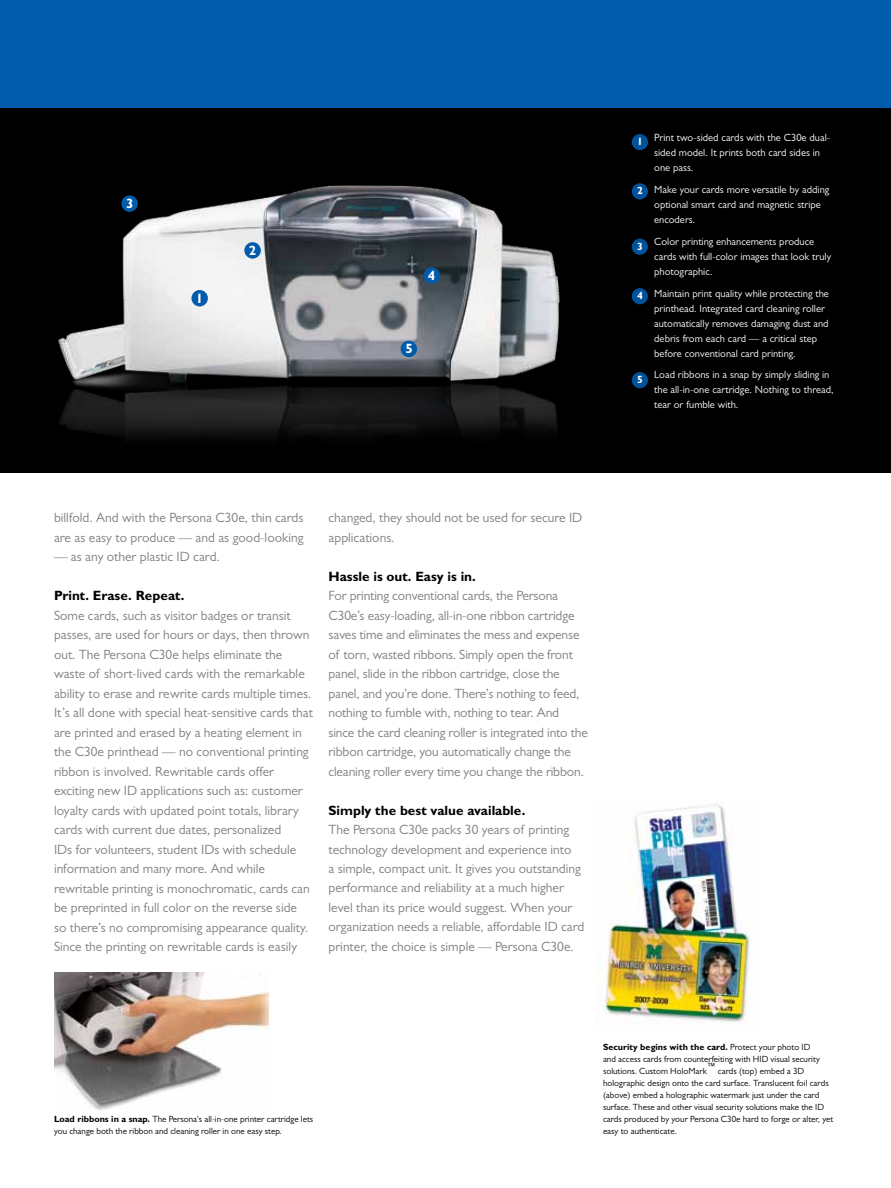
<style>
.page{position:relative;width:891px;height:1188px;background:#fff}
.page>*{position:absolute;margin:0;border:0;box-sizing:border-box;transform-origin:0 0}
.t1{font:13.5px/19.5px "Gill Sans MT Pro";color:#7e8083}
.t2{font:700 13.5px "Gill Sans MT Pro";color:#000}
.t3{font:700 13.5px "Gill Sans MT Pro";color:#fff}
.t4{font:10.5px/15px "Gill Sans MT Pro";color:#fff}
.t5{font:700 10.5px "Gill Sans MT Pro";color:#fff}
.t6{font:9px/12px "Gill Sans MT Pro";color:#000}
.s1{font-weight:700}
</style>
<div class="page">
<img style="left:602px;top:804px;width:148px;height:220px">
<div style="left:0;top:0;width:891px;height:108px;background:#005baa"></div>
<img style="left:54px;top:972px;width:214px;height:138px">
<div style="left:0;top:108px;width:891px;height:365px;background:#000"></div>
<img style="left:58px;top:185px;width:502px;height:252px">
<div style="left:191px;top:290px;width:17px;height:16px;background:#005baa;border-radius:50%"></div>
<div style="left:121px;top:195px;width:17px;height:17px;background:#005baa;border-radius:50%"></div>
<div style="left:424px;top:267px;width:16px;height:17px;background:#005baa;border-radius:50%"></div>
<div style="left:401px;top:341px;width:16px;height:16px;background:#005baa;border-radius:50%"></div>
<div style="left:244px;top:242px;width:17px;height:17px;background:#005baa;border-radius:50%"></div>
<div style="left:632px;top:134px;width:16px;height:16px;background:#00529b;border-radius:50%"></div>
<div style="left:632px;top:288px;width:16px;height:16px;background:#00529b;border-radius:50%"></div>
<div style="left:632px;top:239px;width:16px;height:16px;background:#00529b;border-radius:50%"></div>
<div style="left:632px;top:183px;width:16px;height:16px;background:#00529b;border-radius:50%"></div>
<div style="left:632px;top:372px;width:16px;height:16px;background:#00529b;border-radius:50%"></div>
<p class="t3" style="left:126px;top:195px;width:9px">3</p>
<p class="t3" style="left:196px;top:290px;width:9px">1</p>
<p class="t3" style="left:249px;top:242px;width:9px">2</p>
<p class="t3" style="left:428px;top:267px;width:9px">4</p>
<p class="t3" style="left:405px;top:340px;width:9px">5</p>
<p class="t5" style="left:637px;top:135px;width:7px">1</p>
<p class="t5" style="left:637px;top:184px;width:7px">2</p>
<p class="t5" style="left:637px;top:240px;width:7px">3</p>
<p class="t5" style="left:637px;top:289px;width:7px">4</p>
<p class="t5" style="left:637px;top:373px;width:7px">5</p>
<p class="t4" style="left:654px;top:130px;width:177px">Print two-sided cards with the C30e dual&shy;sided model. It prints both card sides in one pass.</p>
<p class="t4" style="left:654px;top:182px;width:177px">Make your cards more versatile by adding optional smart card and magnetic stripe encoders.</p>
<p class="t4" style="left:654px;top:234px;width:179px">Color printing enhancements produce cards with full-color images that look truly photographic.</p>
<p class="t4" style="left:654px;top:286px;width:176px">Maintain print quality while protecting the printhead. Integrated card cleaning roller automatically removes damaging dust and debris from each card — a critical step before conventional card printing.</p>
<p class="t4" style="left:654px;top:367px;width:181px">Load ribbons in a snap by simply sliding in the all-in-one cartridge. Nothing to thread, tear or fumble with.</p>
<p class="t1" style="left:54px;top:508px;width:251px">billfold. And with the Persona C30e, thin cards are as easy to produce — and as good-looking</p>
<p class="t1" style="left:54px;top:547px;width:167px">— as any other plastic ID card.</p>
<p class="t2" style="left:54px;top:587px;width:132px">Print. Erase. Repeat.</p>
<p class="t1" style="left:54px;top:605px;width:261px">Some cards, such as visitor badges or transit passes, are used for hours or days, then thrown out. The Persona C30e helps eliminate the waste of short-lived cards with the remarkable ability to erase and rewrite cards multiple times.<br>It’s all done with special heat-sensitive cards that are printed and erased by a heating element in the C30e printhead — no conventional printing ribbon is involved. Rewritable cards offer exciting new ID applications such as: customer loyalty cards with updated point totals, library cards with current due dates, personalized<br>IDs for volunteers, student IDs with schedule information and many more. And while rewritable printing is monochromatic, cards can be preprinted in full color on the reverse side<br>so there’s no compromising appearance quality.<br>Since the printing on rewritable cards is easily</p>
<p class="t1" style="left:328px;top:508px;width:255px">changed, they should not be used for secure ID applications.</p>
<p class="t2" style="left:328px;top:568px;width:149px">Hassle is out. Easy is in.</p>
<p class="t1" style="left:328px;top:586px;width:261px">For printing conventional cards, the Persona C30e’s easy-loading, all-in-one ribbon cartridge saves time and eliminates the mess and expense of torn, wasted ribbons. Simply open the front panel, slide in the ribbon cartridge, close the panel, and you’re done. There’s nothing to feed, nothing to fumble with, nothing to tear. And since the card cleaning roller is integrated into the ribbon cartridge, you automatically change the cleaning roller every time you change the ribbon.</p>
<p class="t2" style="left:328px;top:802px;width:198px">Simply the best value available.</p>
<p class="t1" style="left:328px;top:820px;width:257px">The Persona C30e packs 30 years of printing technology development and experience into<br>a simple, compact unit. It gives you outstanding performance and reliability at a much higher level than its price would suggest. When your organization needs a reliable, affordable ID card printer, the choice is simple — Persona C30e.</p>
<p class="t6" style="left:54px;top:1113px;width:261px"><span class="s1">Load ribbons in a snap.</span> The Persona's all-in-one printer cartridge lets you change both the ribbon and cleaning roller in one easy step.</p>
<p class="t6" style="left:603px;top:1041px;width:218px"><span class="s1">Security begins with the card.</span> Protect your photo ID and access cards from counterfeiting with HID visual security solutions. Custom HoloMark</p>
<p class="t6" style="left:707px;top:1060px;width:10px">™</p>
<p class="t6" style="left:603px;top:1065px;width:232px;text-indent:115px">cards (top) embed a 3D holographic design onto the card surface. Translucent foil cards (above) embed a holographic watermark just under the card surface. These and other visual security solutions make the ID cards produced by your Persona C30e hard to forge or alter, yet easy to authenticate.</p>
</div>
